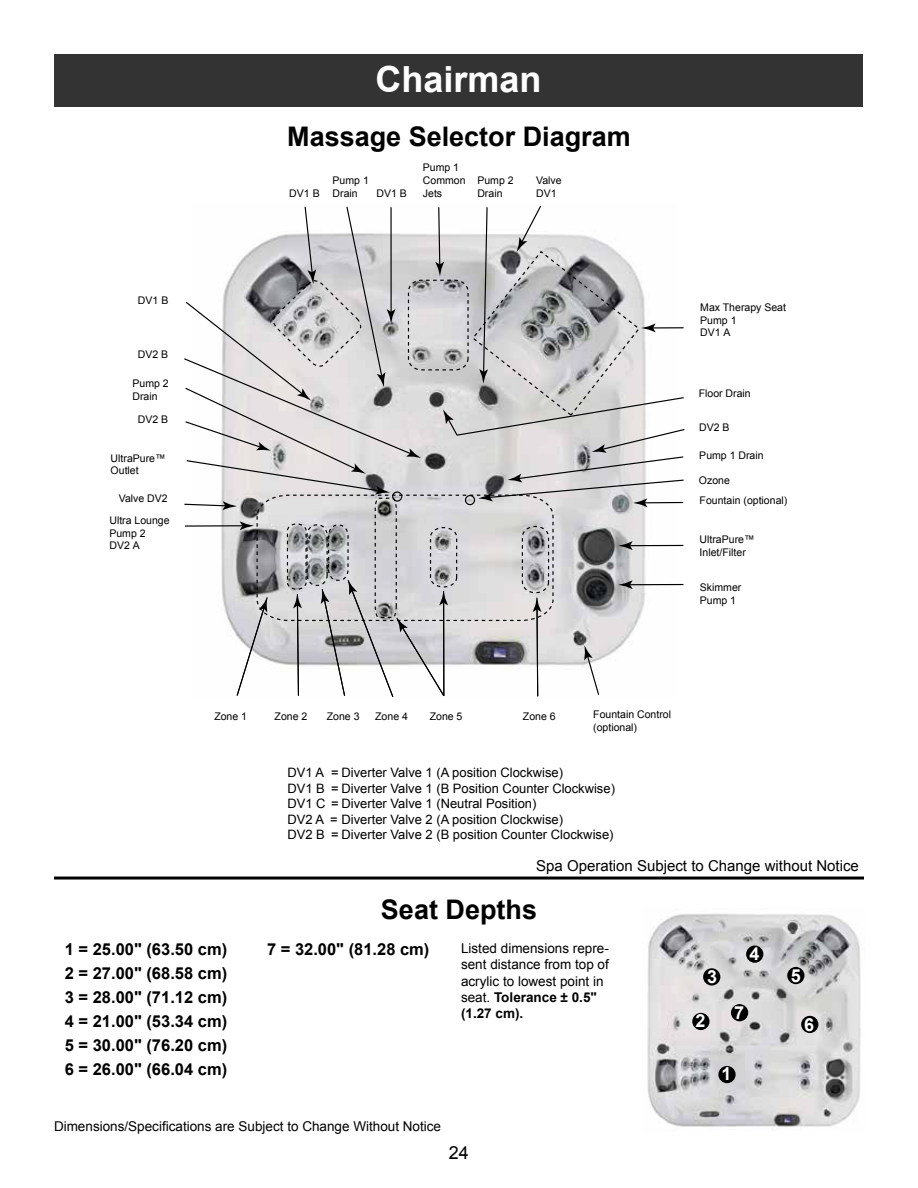
<style>
.page{position:relative;width:918px;height:1188px;background:#fff}
.page>*{position:absolute;margin:0;border:0;box-sizing:border-box;transform-origin:0 0}
.t1{font:700 36px "Arial";color:#fff}
.t2{font:700 27px "Arial";color:#000}
.t3{font:700 18px "Arial";color:#fff}
.t4{font:18px "Arial";color:#000}
.t5{font:700 16.5px/24px "Arial";color:#000;text-align:justify}
.t6{font:15px "Arial";color:#000}
.t7{font:13.5px/16.2px "Arial";color:#000}
.t8{font:12.9px/15.6px "Arial";color:#010101}
.t9{font:10.5px/12.6px "Arial";color:#010101}
.t10{font:10.5px "Arial";color:#000}
.s1{font-weight:700}
</style>
<div class="page">
<div style="left:55px;top:55px;width:808px;height:52px;background:#333"></div>
<hr style="left:54px;top:877px;width:810px;height:3px;background:#000">
<svg style="left:184px;top:205px;width:501px;height:492px"></svg>
<img style="left:647px;top:913px;width:214px;height:217px">
<div style="left:718px;top:1066px;width:18px;height:17px;background:#000;border-radius:50%"></div>
<div style="left:692px;top:1013px;width:18px;height:17px;background:#000;border-radius:50%"></div>
<div style="left:703px;top:968px;width:17px;height:18px;background:#000;border-radius:50%"></div>
<div style="left:746px;top:946px;width:17px;height:17px;background:#000;border-radius:50%"></div>
<div style="left:787px;top:967px;width:17px;height:17px;background:#000;border-radius:50%"></div>
<div style="left:801px;top:1016px;width:17px;height:17px;background:#000;border-radius:50%"></div>
<div style="left:731px;top:1004px;width:17px;height:17px;background:#000;border-radius:50%"></div>
<h1 class="t1" style="left:375px;top:56px;width:168px">Chairman</h1>
<h2 class="t2" style="left:287px;top:118px;width:345px">Massage Selector Diagram</h2>
<p class="t9" style="left:138px;top:294px;width:32px">DV1 B</p>
<p class="t9" style="left:138px;top:348px;width:32px">DV2 B</p>
<p class="t9" style="left:132px;top:377px;width:38px">Pump 2<br>Drain</p>
<p class="t9" style="left:138px;top:413px;width:32px">DV2 B</p>
<p class="t9" style="left:111px;top:452px;width:56px">UltraPure™<br>Outlet</p>
<p class="t9" style="left:119px;top:492px;width:50px">Valve DV2</p>
<p class="t9" style="left:109px;top:514px;width:62px">Ultra Lounge<br>Pump 2<br>DV2 A</p>
<p class="t9" style="left:333px;top:174px;width:38px">Pump 1<br>Drain</p>
<p class="t9" style="left:289px;top:187px;width:32px">DV1 B</p>
<p class="t9" style="left:376px;top:187px;width:32px">DV1 B</p>
<p class="t9" style="left:423px;top:161px;width:44px">Pump 1<br>Common<br>Jets</p>
<p class="t9" style="left:477px;top:174px;width:38px">Pump 2<br>Drain</p>
<p class="t9" style="left:536px;top:174px;width:27px">Valve<br>DV1</p>
<p class="t9" style="left:700px;top:301px;width:87px">Max Therapy Seat<br>Pump 1<br>DV1 A</p>
<p class="t9" style="left:699px;top:387px;width:54px">Floor Drain</p>
<p class="t9" style="left:699px;top:421px;width:32px">DV2 B</p>
<p class="t9" style="left:699px;top:450px;width:66px">Pump 1 Drain</p>
<p class="t9" style="left:700px;top:494px;width:89px">Fountain (optional)</p>
<p class="t9" style="left:699px;top:474px;width:33px">Ozone</p>
<p class="t9" style="left:700px;top:533px;width:56px">UltraPure™<br>Inlet/Filter</p>
<p class="t9" style="left:700px;top:582px;width:43px">Skimmer<br>Pump 1</p>
<p class="t10" style="left:214px;top:709px;width:34px">Zone 1</p>
<p class="t10" style="left:275px;top:709px;width:34px">Zone 2</p>
<p class="t10" style="left:327px;top:709px;width:34px">Zone 3</p>
<p class="t10" style="left:375px;top:709px;width:34px">Zone 4</p>
<p class="t10" style="left:430px;top:709px;width:34px">Zone 5</p>
<p class="t10" style="left:523px;top:709px;width:34px">Zone 6</p>
<p class="t9" style="left:593px;top:708px;width:79px">Fountain Control (optional)</p>
<p class="t8" style="left:287px;top:765px;width:329px">DV1 A = Diverter Valve 1 (A position Clockwise)<br>DV1 B = Diverter Valve 1 (B Position Counter Clockwise)<br>DV1 C = Diverter Valve 1 (Neutral Position)<br>DV2 A = Diverter Valve 2 (A position Clockwise)<br>DV2 B = Diverter Valve 2 (B position Counter Clockwise)</p>
<h3 class="t6" style="left:536px;top:856px;width:324px">Spa Operation Subject to Change without Notice</h3>
<h2 class="t2" style="left:381px;top:891px;width:158px">Seat Depths</h2>
<h3 class="t5" style="left:65px;top:938px;width:164px">1 = 25.00" (63.50 cm)</h3>
<h3 class="t5" style="left:267px;top:938px;width:164px">7 = 32.00" (81.28 cm)</h3>
<p class="t7" style="left:461px;top:941px;width:149px">Listed dimensions repre&shy;sent distance from top of acrylic to lowest point in seat. <span class="s1">Tolerance ± 0.5" (1.27 cm).</span></p>
<h3 class="t5" style="left:65px;top:962px;width:164px">2 = 27.00" (68.58 cm)<br>3 = 28.00" (71.12 cm)<br>4 = 21.00" (53.34 cm)<br>5 = 30.00" (76.20 cm)<br>6 = 26.00" (66.04 cm)</h3>
<p class="t7" style="left:54px;top:1118px;width:389px">Dimensions/Specifications are Subject to Change Without Notice</p>
<h3 class="t4" style="left:449px;top:1140px;width:22px">24</h3>
<h3 class="t3" style="left:707px;top:965px;width:12px">3</h3>
<h3 class="t3" style="left:695px;top:1009px;width:12px">2</h3>
<h3 class="t3" style="left:749px;top:942px;width:12px">4</h3>
<h3 class="t3" style="left:734px;top:1001px;width:12px">7</h3>
<h3 class="t3" style="left:722px;top:1062px;width:12px">1</h3>
<h3 class="t3" style="left:791px;top:964px;width:12px">5</h3>
<h3 class="t3" style="left:804px;top:1012px;width:12px">6</h3>
</div>
